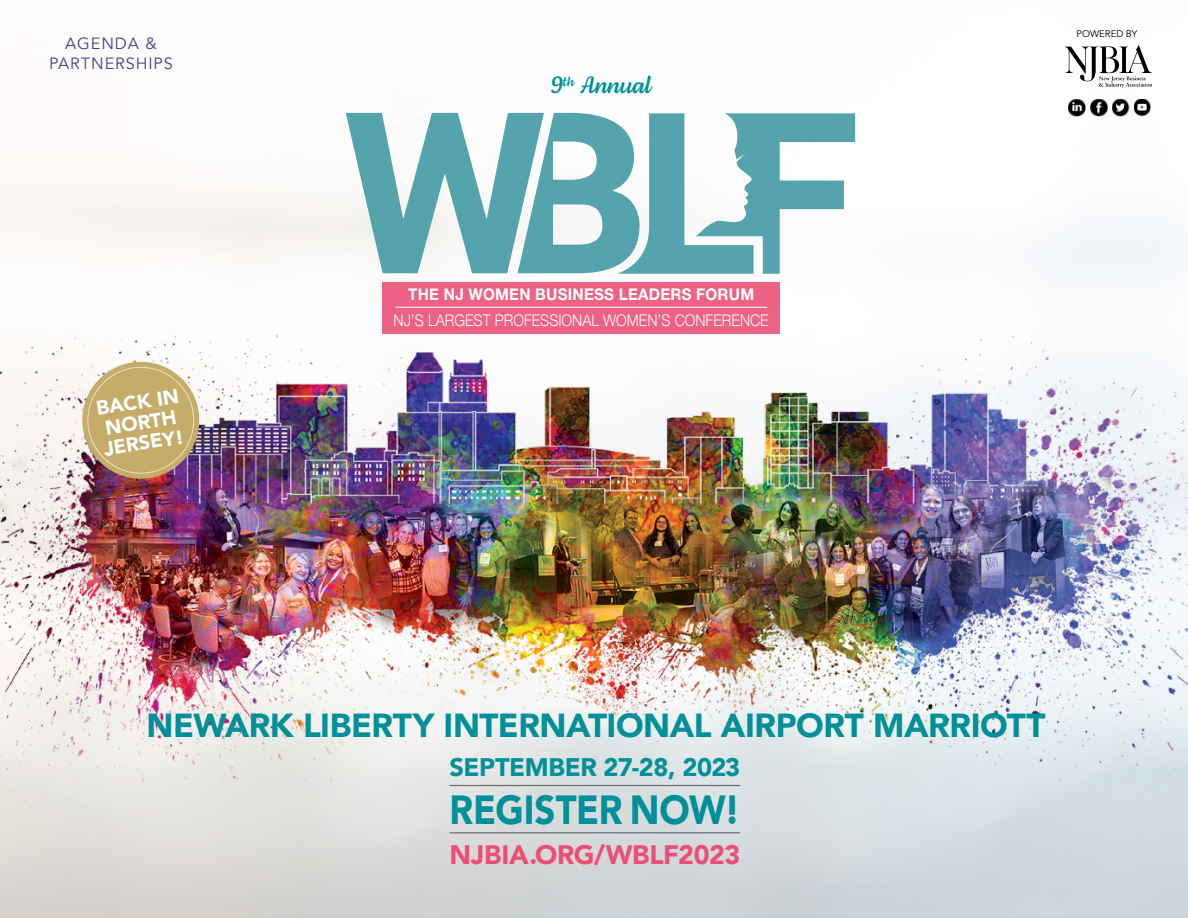
<style>
.page{position:relative;width:1188px;height:918px;background:#fff}
.page>*{position:absolute;margin:0;border:0;box-sizing:border-box;transform-origin:0 0}
.t1{font:900 40.65px "Avenir";letter-spacing:-.005em;color:#009099;scale:.9 1}
.t2{font:900 33.3px "Avenir";letter-spacing:-.015em;color:#009099}
.t3{font:900 26.7px "Avenir";letter-spacing:-.01em;color:#ec4e76}
.t4{font:900 25.35px "Avenir";letter-spacing:-.015em;color:#009099}
.t5{font:24.3px "Lemongrass Script";color:#009099}
.t6{font:900 19.8px/20.5px "Avenir";color:#fff}
.t7{font:300 16.2px "Helvetica Neue LT Std";color:#fff;scale:.89 1}
.t8{font:700 16.2px "Helvetica Neue LT Std";letter-spacing:.015em;color:#fff;scale:.94 1}
.t9{font:16.2px/19.5px "Avenir";letter-spacing:.055em;color:#43408e;text-align:center}
.t10{font:9.6px "Avenir";letter-spacing:.005em;color:#000}
</style>
<div class="page">
<div style="left:382px;top:282px;width:398px;height:52px;background:#ed6285"></div>
<hr style="left:395px;top:307px;width:372px;height:1px;background:#fff">
<svg style="left:346px;top:113px;width:509px;height:161px;fill:#55a3ac"></svg>
<svg style="left:1065px;top:45px;width:87px;height:43px"></svg>
<img style="left:1090px;top:99px;width:18px;height:17px">
<img style="left:1112px;top:99px;width:17px;height:17px">
<img style="left:1134px;top:99px;width:17px;height:17px">
<img style="left:1068px;top:99px;width:18px;height:17px">
<img style="left:0;top:336px;width:1188px;height:470px">
<hr style="left:449px;top:785px;width:291px;height:1px;background:#6d6e71">
<hr style="left:449px;top:832px;width:291px;height:1px;background:#6d6e71">
<div style="left:82px;top:362px;width:117px;height:117px;background:#c6ac69;border-radius:50%"></div>
<p class="t9" style="left:49px;top:34px;width:125px">AGENDA &amp;<br>PARTNERSHIPS</p>
<p class="t6" style="left:95px;top:398px;width:85px;rotate:-9deg">BACK IN<br>NORTH<br>JERSEY!</p>
<p class="t5" style="left:550px;top:71px;width:102px">9<sup>th</sup> Annual</p>
<p class="t8" style="left:408px;top:285px;width:369px">THE NJ WOMEN BUSINESS LEADERS FORUM</p>
<p class="t7" style="left:394px;top:310px;width:423px">NJ’S LARGEST PROFESSIONAL WOMEN’S CONFERENCE</p>
<p class="t10" style="left:1076px;top:28px;width:62px">POWERED BY</p>
<p class="t2" style="left:147px;top:697px;width:901px">NEWARK LIBERTY INTERNATIONAL AIRPORT MARRIOTT</p>
<p class="t4" style="left:449px;top:746px;width:292px">SEPTEMBER 27-28, 2023</p>
<p class="t1" style="left:449px;top:775px;width:325px">REGISTER NOW!</p>
<p class="t3" style="left:449px;top:832px;width:292px">NJBIA.ORG/WBLF2023</p>
</div>
